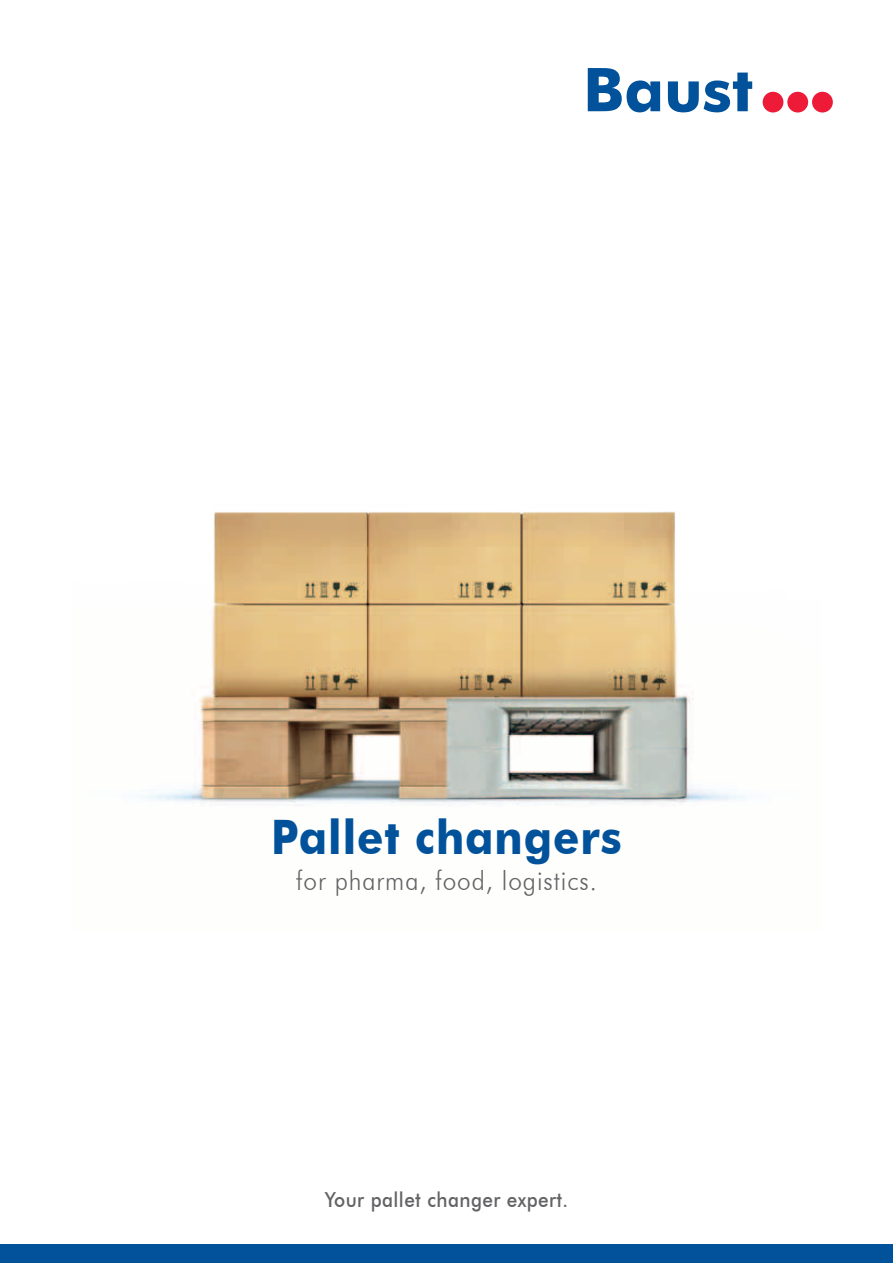
<style>
.page{position:relative;width:893px;height:1263px;background:#fff}
.page>*{position:absolute;margin:0;border:0;box-sizing:border-box;transform-origin:0 0}
.t1{font:700 60.45px "Futura BT";color:#01529a}
.t2{font:700 47.55px "Futura BT";letter-spacing:.02em;color:#01529a;scale:.91 1}
.t3{font:300 26.7px "Futura BT";letter-spacing:.04em;color:#636366;scale:.91 1}
.t4{font:500 20.85px "Futura BT";letter-spacing:.02em;color:#636366;scale:.91 1}
</style>
<div class="page">
<div style="left:763px;top:92px;width:20px;height:20px;background:#ed1a38;border-radius:50%"></div>
<div style="left:787px;top:92px;width:21px;height:20px;background:#ed1a38;border-radius:50%"></div>
<div style="left:812px;top:92px;width:21px;height:20px;background:#ed1a38;border-radius:50%"></div>
<img style="left:140px;top:511px;width:606px;height:294px">
<div style="left:0;top:1244px;width:893px;height:19px;background:#01529a"></div>
<h1 class="t1" style="left:583px;top:53px;width:172px">Baust</h1>
<h2 class="t2" style="left:271px;top:808px;width:387px">Pallet changers</h2>
<p class="t3" style="left:296px;top:864px;width:332px">for pharma, food, logistics.</p>
<p class="t4" style="left:325px;top:1186px;width:269px">Your pallet changer expert.</p>
</div>
